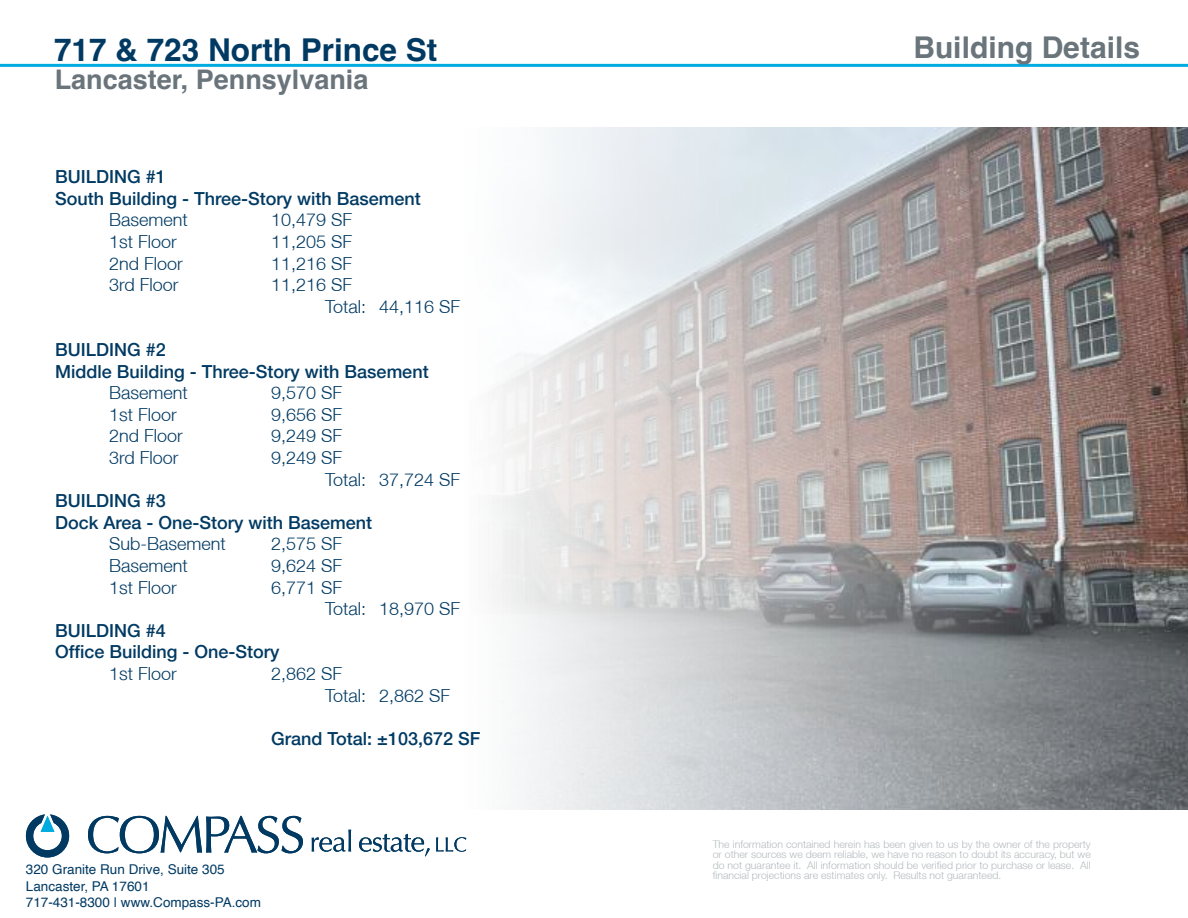
<style>
.page{position:relative;width:1188px;height:918px;background:#fff}
.page>*{position:absolute;margin:0;border:0;box-sizing:border-box;transform-origin:0 0}
.t1{font:700 31.5px "Helvetica";color:#003a63}
.t2{font:700 30px "Helvetica";color:#6a747b}
.t3{font:700 27px "Helvetica";color:#6a747b}
.t4{font:300 18px/21.6px "Helvetica Neue LT";color:#003a63}
.t5{font:500 18px/21.6px "Helvetica Neue LT";color:#003a63}
.t6{font:13.5px/16.5px "Helvetica";color:#003a63}
.t7{font:300 10.5px/10.5px "Helvetica Neue LT";color:#b4babd;text-align:justify}
</style>
<div class="page">
<svg style="left:26px;top:814px;width:43px;height:43px"></svg>
<svg style="left:88px;top:816px;width:215px;height:37px"></svg>
<svg style="left:312px;top:830px;width:39px;height:22px"></svg>
<svg style="left:359px;top:834px;width:71px;height:22px"></svg>
<svg style="left:436px;top:837px;width:30px;height:15px"></svg>
<img style="left:492px;top:128px;width:696px;height:682px">
<hr style="left:0;top:64px;width:1188px;height:3px;background:#00abe0">
<h1 class="t1" style="left:54px;top:30px;width:385px">717 &amp; 723 North Prince St</h1>
<h3 class="t3" style="left:55px;top:63px;width:315px">Lancaster, Pennsylvania</h3>
<h3 class="t5" style="left:55px;top:168px;width:367px">BUILDING #1<br>South Building - Three-Story with Basement</h3>
<h3 class="t4" style="left:109px;top:209px;width:80px">Basement</h3>
<h3 class="t4" style="left:271px;top:209px;width:83px">10,479 SF</h3>
<h3 class="t4" style="left:109px;top:232px;width:69px">1st Floor</h3>
<h3 class="t4" style="left:271px;top:232px;width:83px">11,205 SF</h3>
<h3 class="t4" style="left:109px;top:253px;width:75px">2nd Floor</h3>
<h3 class="t4" style="left:271px;top:253px;width:83px">11,216 SF</h3>
<h3 class="t4" style="left:109px;top:275px;width:71px">3rd Floor</h3>
<h3 class="t4" style="left:325px;top:275px;width:137px;text-indent:-54px">11,216 SF<br>Total: 44,116 SF</h3>
<h3 class="t5" style="left:55px;top:340px;width:375px">BUILDING #2<br>Middle Building - Three-Story with Basement</h3>
<h3 class="t4" style="left:109px;top:382px;width:80px">Basement</h3>
<h3 class="t4" style="left:271px;top:382px;width:73px">9,570 SF</h3>
<h3 class="t4" style="left:109px;top:404px;width:69px">1st Floor</h3>
<h3 class="t4" style="left:271px;top:404px;width:73px">9,656 SF</h3>
<h3 class="t4" style="left:109px;top:426px;width:75px">2nd Floor</h3>
<h3 class="t4" style="left:271px;top:426px;width:73px">9,249 SF</h3>
<h3 class="t4" style="left:109px;top:448px;width:71px">3rd Floor</h3>
<h3 class="t4" style="left:325px;top:448px;width:137px;text-indent:-54px">9,249 SF<br>Total: 37,724 SF</h3>
<h3 class="t5" style="left:55px;top:492px;width:319px">BUILDING #3<br>Dock Area - One-Story with Basement</h3>
<h3 class="t4" style="left:109px;top:533px;width:118px">Sub-Basement</h3>
<h3 class="t4" style="left:271px;top:533px;width:73px">2,575 SF</h3>
<h3 class="t4" style="left:109px;top:554px;width:80px">Basement</h3>
<h3 class="t4" style="left:271px;top:554px;width:73px">9,624 SF</h3>
<h3 class="t4" style="left:109px;top:577px;width:69px">1st Floor</h3>
<h3 class="t4" style="left:325px;top:577px;width:137px;text-indent:-54px">6,771 SF<br>Total: 18,970 SF</h3>
<h3 class="t5" style="left:55px;top:621px;width:226px">BUILDING #4<br>Office Building - One-Story</h3>
<h3 class="t4" style="left:109px;top:664px;width:69px">1st Floor</h3>
<h3 class="t4" style="left:325px;top:664px;width:127px;text-indent:-54px">2,862 SF<br>Total: 2,862 SF</h3>
<h3 class="t5" style="left:271px;top:729px;width:211px">Grand Total: ±103,672 SF</h3>
<p class="t6" style="left:26px;top:862px;width:237px">320 Granite Run Drive, Suite 305<br>Lancaster, PA 17601<br>717-431-8300 | www.Compass-PA.com</p>
<h2 class="t2" style="left:913px;top:29px;width:228px">Building Details</h2>
<p class="t7" style="left:713px;top:839px;width:380px">The information contained herein has been given to us by the owner of the property or other sources we deem reliable, we have no reason to doubt its accuracy, but we do not guarantee it. All information should be verified prior to purchase or lease. All financial projections are estimates only. Results not guaranteed.</p>
</div>
